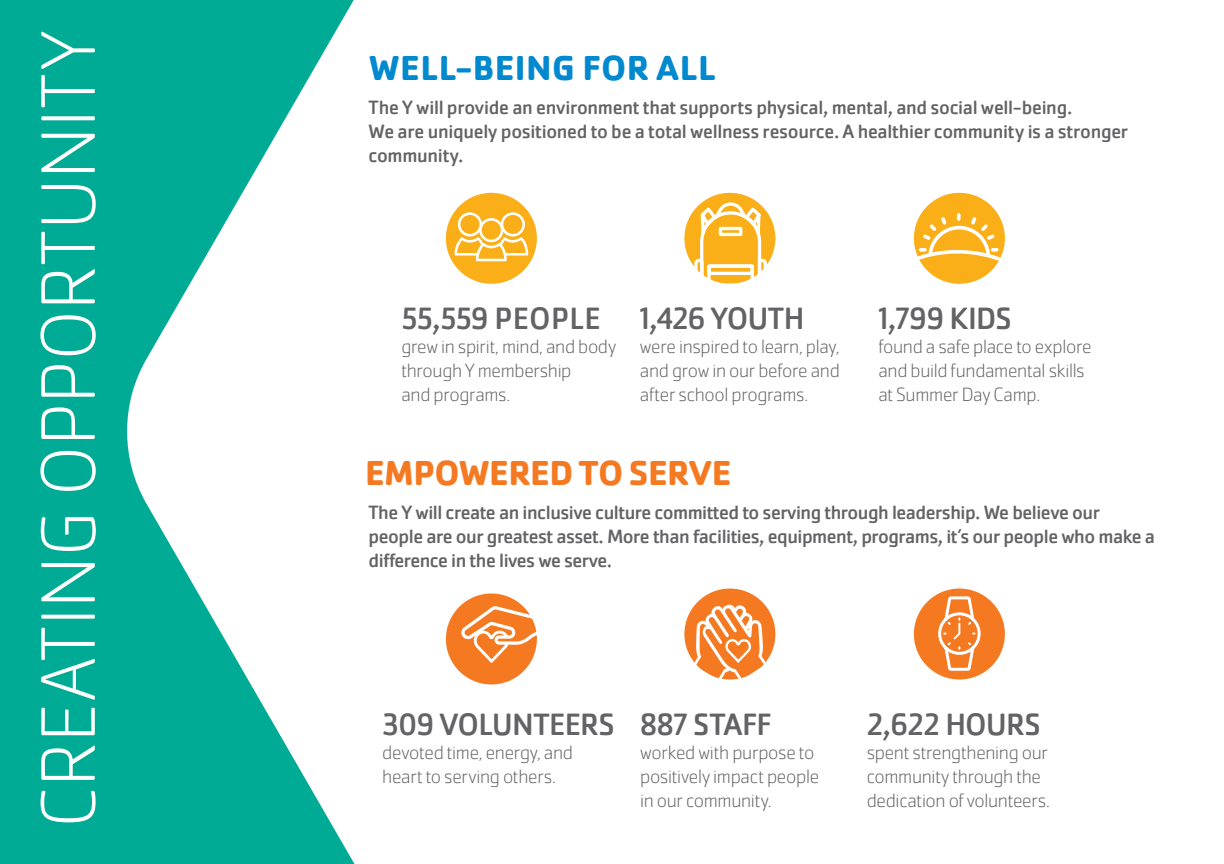
<style>
.page{position:relative;width:1224px;height:864px;background:#fff}
.page>*{position:absolute;margin:0;border:0;box-sizing:border-box;transform-origin:0 0}
.t1{font:200 80px "Cachet Pro";color:#fff}
.Donor_Names{font:700 36px "Cachet Pro";letter-spacing:-.01em;color:#f47921}
.Donor_Names-2{font:700 36px "Cachet Pro";letter-spacing:.01em;color:#0089cf}
.Copy{font:32px "Cachet Pro";letter-spacing:-.025em;color:#636366}
.Copy-2{font:32px "Cachet Pro";color:#636366}
.t2{font:20px/24px "Cachet Pro";letter-spacing:-.025em;color:#636366}
.Copy-3{font:200 20px/24px "Cachet Pro";letter-spacing:-.015em;color:#636366}
</style>
<div class="page">
<svg style="left:0;top:0;width:355px;height:864px;fill:#00ab95"></svg>
<svg style="left:444px;top:191px;width:95px;height:95px;background:#fab833"></svg>
<svg style="left:455px;top:212px;width:74px;height:49px"></svg>
<div style="left:442px;top:189px;width:99px;height:99px;border:4px solid #fff;border-radius:50%"></div>
<svg style="left:682px;top:191px;width:95px;height:95px"></svg>
<svg style="left:693px;top:198px;width:76px;height:85px"></svg>
<div style="left:680px;top:189px;width:99px;height:99px;border:4px solid #fff;border-radius:50%"></div>
<div style="left:912px;top:191px;width:95px;height:95px;background:#faaf18;border-radius:50%"></div>
<svg style="left:915px;top:213px;width:89px;height:51px"></svg>
<div style="left:910px;top:189px;width:99px;height:99px;border:4px solid #fff;border-radius:50%"></div>
<div style="left:444px;top:592px;width:95px;height:94px;background:#f47921;border-radius:50%"></div>
<svg style="left:461px;top:606px;width:75px;height:57px"></svg>
<div style="left:442px;top:590px;width:99px;height:98px;border:4px solid #fff;border-radius:50%"></div>
<div style="left:912px;top:587px;width:95px;height:95px;background:#f47921;border-radius:50%"></div>
<div style="left:910px;top:585px;width:99px;height:99px;border:4px solid #fff;border-radius:50%"></div>
<svg style="left:682px;top:587px;width:95px;height:95px"></svg>
<svg style="left:692px;top:604px;width:76px;height:75px"></svg>
<div style="left:680px;top:585px;width:99px;height:99px;border:4px solid #fff;border-radius:50%"></div>
<svg style="left:938px;top:596px;width:43px;height:75px"></svg>
<p class="t1" style="left:23px;top:828px;width:798px;rotate:-90deg">CREATING OPPORTUNITY</p>
<p class="Donor_Names-2" style="left:369px;top:46px;width:349px">WELL-BEING FOR ALL</p>
<p class="t2" style="left:369px;top:95px;width:705px">The Y will provide an environment that supports physical, mental, and social well-being.</p>
<p class="t2" style="left:369px;top:119px;width:761px">We are uniquely positioned to be a total wellness resource. A healthier community is a stronger community.</p>
<p class="Copy-2" style="left:401px;top:300px;width:201px">55,559 PEOPLE</p>
<p class="Copy-3" style="left:401px;top:335px;width:216px">grew in spirit, mind, and body through Y membership<br>and programs.</p>
<p class="Copy" style="left:640px;top:300px;width:166px">1,426 YOUTH</p>
<p class="Copy-3" style="left:640px;top:335px;width:202px;text-align:justify">were inspired to learn, play, and grow in our before and after school programs.</p>
<p class="Donor_Names" style="left:365px;top:451px;width:368px">EMPOWERED TO SERVE</p>
<p class="Copy" style="left:878px;top:300px;width:135px">1,799 KIDS</p>
<p class="Copy-3" style="left:878px;top:335px;width:215px">found a safe place to explore and build fundamental skills at Summer Day Camp.</p>
<p class="t2" style="left:369px;top:500px;width:788px">The Y will create an inclusive culture committed to serving through leadership. We believe our people are our greatest asset. More than facilities, equipment, programs, it’s our people who make a difference in the lives we serve.</p>
<p class="Copy" style="left:382px;top:705px;width:234px">309 VOLUNTEERS</p>
<p class="Copy-3" style="left:382px;top:740px;width:192px">devoted time, energy, and heart to serving others.</p>
<p class="Copy" style="left:640px;top:705px;width:134px">887 STAFF</p>
<p class="Copy-3" style="left:640px;top:740px;width:181px">worked with purpose to positively impact people in our community.</p>
<p class="Copy" style="left:867px;top:705px;width:176px">2,622 HOURS</p>
<p class="Copy-3" style="left:867px;top:740px;width:185px">spent strengthening our community through the dedication of volunteers.</p>
</div>
